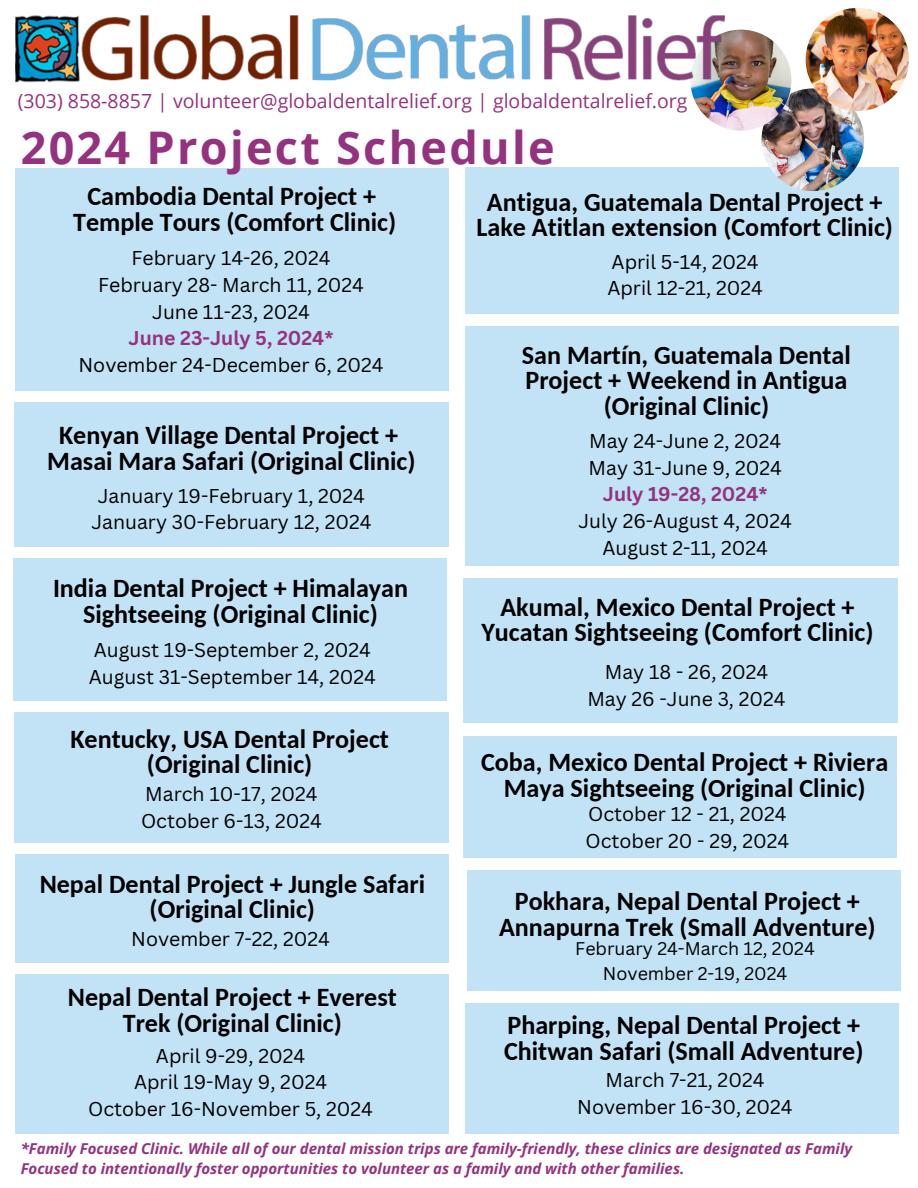
<style>
.page{position:relative;width:918px;height:1188px;background:#fff}
.page>*{position:absolute;margin:0;border:0;box-sizing:border-box;transform-origin:0 0}
.t1{font:700 45px "Open Sans";letter-spacing:.05em;color:#95327f}
.t2{font:700 26.1px/25.7px "Carlito";color:#000;text-align:center}
.t3{font:19.5px/26.8px "Canva Sans";color:#000;text-align:center}
.t4{font:19.5px "Open Sans";color:#95327f}
.t5{font:17.85px/24.6px "Canva Sans";color:#000;text-align:center}
.t6{font:italic 700 15px/20.2px "Open Sans";color:#95327f}
.s1{font-weight:700;color:#95327f}
</style>
<div class="page">
<div style="left:465px;top:167px;width:434px;height:146px;background:#c2e2f6"></div>
<div style="left:15px;top:402px;width:433px;height:145px;background:#c2e2f6"></div>
<div style="left:15px;top:168px;width:434px;height:222px;background:#c2e2f6"></div>
<div style="left:465px;top:326px;width:434px;height:240px;background:#c2e2f6"></div>
<div style="left:464px;top:579px;width:433px;height:144px;background:#c2e2f6"></div>
<div style="left:465px;top:1003px;width:433px;height:131px;background:#c2e2f6"></div>
<div style="left:467px;top:870px;width:433px;height:121px;background:#c2e2f6"></div>
<div style="left:14px;top:558px;width:433px;height:142px;background:#c2e2f6"></div>
<div style="left:15px;top:712px;width:433px;height:131px;background:#c2e2f6"></div>
<div style="left:15px;top:975px;width:434px;height:159px;background:#c2e2f6"></div>
<div style="left:15px;top:854px;width:434px;height:109px;background:#c2e2f6"></div>
<img style="left:762px;top:88px;width:102px;height:103px;border-radius:50%">
<img style="left:806px;top:8px;width:103px;height:103px;border-radius:50%">
<img style="left:690px;top:30px;width:101px;height:101px;border-radius:50%">
<img style="left:15px;top:15px;width:710px;height:73px">
<div style="left:463px;top:736px;width:433px;height:122px;background:#c2e2f6"></div>
<h2 class="t4" style="left:18px;top:87px;width:671px">(303) 858-8857 | volunteer@globaldentalrelief.org | globaldentalrelief.org</h2>
<h2 class="t1" style="left:21px;top:115px;width:535px">2024 Project Schedule</h2>
<h1 class="t2" style="left:73px;top:186px;width:324px">Cambodia Dental Project +<br>Temple Tours (Comfort Clinic)</h1>
<h3 class="t3" style="left:79px;top:244px;width:307px">February 14-26, 2024<br>February 28- March 11, 2024<br>June 11-23, 2024<br><span class="s1">June 23-July 5, 2024*<br></span>November 24-December 6, 2024</h3>
<p class="t2" style="left:47px;top:424px;width:370px">Kenyan Village Dental Project +<br>Masai Mara Safari (Original Clinic)</p>
<p class="t3" style="left:91px;top:482px;width:282px">January 19-February 1, 2024<br>January 30-February 12, 2024</p>
<h2 class="t2" style="left:53px;top:578px;width:357px">India Dental Project + Himalayan<br>Sightseeing (Original Clinic)</h2>
<h3 class="t3" style="left:89px;top:636px;width:289px;text-align:left">August 19-September 2, 2024<br>August 31-September 14, 2024</h3>
<h2 class="t2" style="left:70px;top:728px;width:320px">Kentucky, USA Dental Project (Original Clinic)</h2>
<h3 class="t3" style="left:141px;top:780px;width:182px;text-align:left">March 10-17, 2024<br>October 6-13, 2024</h3>
<h3 class="t2" style="left:40px;top:873px;width:387px">Nepal Dental Project + Jungle Safari (Original Clinic)</h3>
<h2 class="t3" style="left:131px;top:925px;width:200px">November 7-22, 2024</h2>
<h3 class="t2" style="left:68px;top:987px;width:331px">Nepal Dental Project + Everest<br>Trek (Original Clinic)</h3>
<h2 class="t3" style="left:88px;top:1042px;width:286px">April 9-29, 2024<br>April 19-May 9, 2024<br>October 16-November 5, 2024</h2>
<p class="t2" style="left:476px;top:191px;width:418px">Antigua, Guatemala Dental Project +<br>Lake Atitlan extension (Comfort Clinic)</p>
<p class="t3" style="left:607px;top:248px;width:157px;text-align:left">April 5-14, 2024<br>April 12-21, 2024</p>
<h3 class="t2" style="left:522px;top:344px;width:330px">San Martín, Guatemala Dental<br>Project + Weekend in Antigua (Original Clinic)</h3>
<h2 class="t3" style="left:578px;top:427px;width:215px">May 24-June 2, 2024<br>May 31-June 9, 2024<br><span class="s1">July 19-28, 2024*<br></span>July 26-August 4, 2024<br>August 2-11, 2024</h2>
<h2 class="t2" style="left:481px;top:596px;width:394px">Akumal, Mexico Dental Project +<br>Yucatan Sightseeing (Comfort Clinic)</h2>
<h3 class="t3" style="left:587px;top:658px;width:200px">May 18 - 26, 2024<br>May 26 -June 3, 2024</h3>
<h3 class="t2" style="left:481px;top:752px;width:409px">Coba, Mexico Dental Project + Riviera<br>Maya Sightseeing (Original Clinic)</h3>
<h2 class="t3" style="left:585px;top:800px;width:205px;text-align:left">October 12 - 21, 2024<br>October 20 - 29, 2024</h2>
<h3 class="t2" style="left:499px;top:891px;width:378px">Pokhara, Nepal Dental Project +<br>Annapurna Trek (Small Adventure)</h3>
<h2 class="t5" style="left:575px;top:936px;width:241px">February 24-March 12, 2024<br>November 2-19, 2024</h2>
<h3 class="t2" style="left:504px;top:1015px;width:361px;text-align:left">Pharping, Nepal Dental Project +<br>Chitwan Safari (Small Adventure)</h3>
<h2 class="t3" style="left:577px;top:1066px;width:217px">March 7-21, 2024<br>November 16-30, 2024</h2>
<p class="t6" style="left:21px;top:1138px;width:833px">*Family Focused Clinic. While all of our dental mission trips are family-friendly, these clinics are designated as Family<br>Focused to intentionally foster opportunities to volunteer as a family and with other families.</p>
</div>
